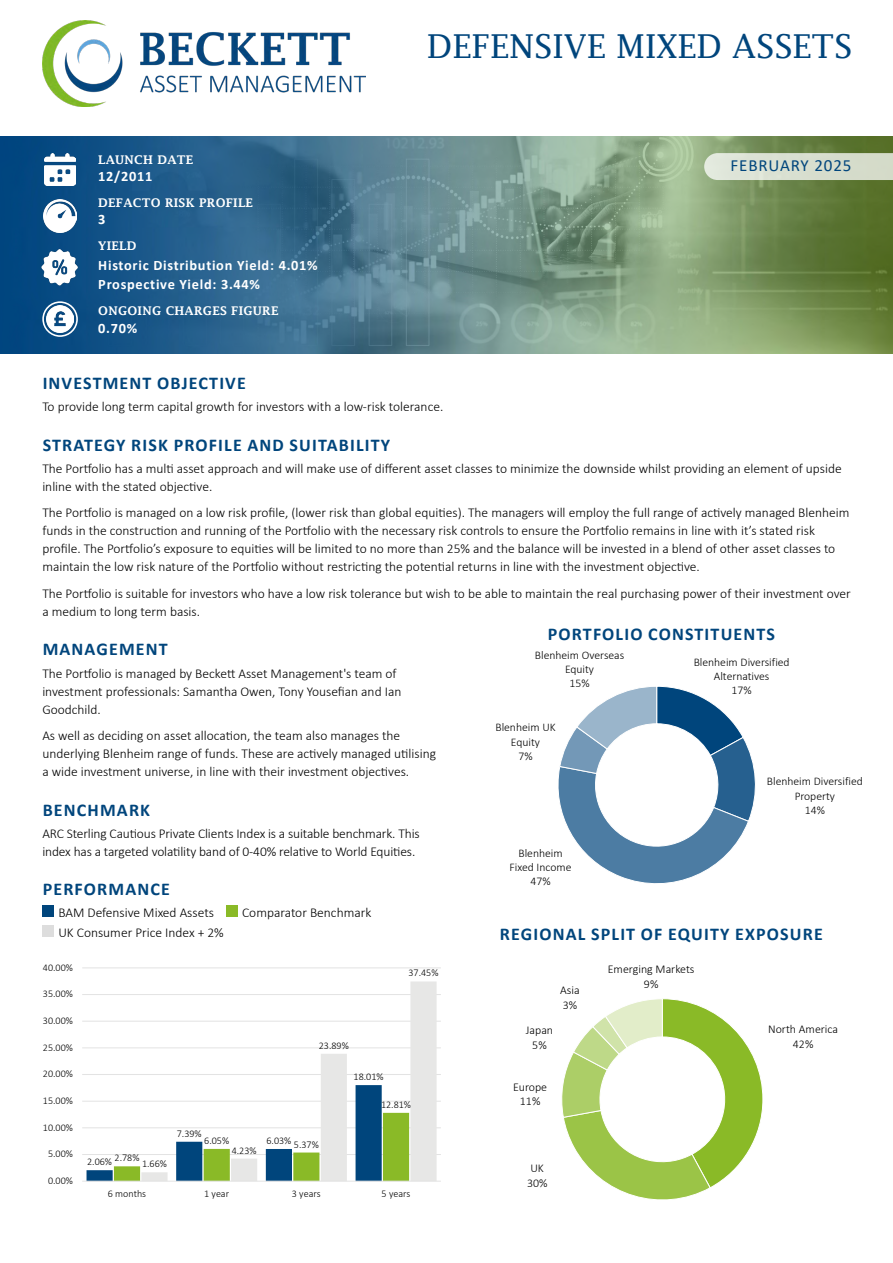
<style>
.page{position:relative;width:893px;height:1263px;background:#fff}
.page>*{position:absolute;margin:0;border:0;box-sizing:border-box;transform-origin:0 0}
.t1{font:33px "Lucida Fax";color:#00457c}
.t2{font:700 18px "Calibri";letter-spacing:.065em;color:#00457c}
.t3{font:17.1px "Calibri";letter-spacing:.05em;color:#00457c}
.t4{font:700 14.4px/19.2px "Calibri";letter-spacing:.05em;color:#fff}
.t5{font:300 13.5px/18px "Calibri";color:#000}
.t6{font:600 12px "Lucida Fax";letter-spacing:.02em;color:#fff}
.t7{font:300 11.85px/14.5px "Calibri";color:#000;text-align:center}
.t8{font:300 11.7px/14.2px "Calibri";color:#000;text-align:center}
.t9{font:300 10.2px "Calibri";color:#000}
</style>
<div class="page">
<img style="left:0;top:136px;width:893px;height:218px">
<svg style="left:704px;top:153px;width:189px;height:27px;background:#d7decf"></svg>
<img style="left:43px;top:21px;width:323px;height:86px">
<img style="left:45px;top:153px;width:30px;height:33px">
<img style="left:43px;top:200px;width:34px;height:33px">
<img style="left:39px;top:247px;width:42px;height:42px">
<img style="left:46px;top:306px;width:28px;height:27px">
<div style="left:42px;top:301px;width:36px;height:36px;border:2px solid #fff;border-radius:50%"></div>
<svg style="left:558px;top:686px;width:198px;height:198px"></svg>
<svg style="left:562px;top:998px;width:201px;height:202px"></svg>
<hr style="left:82px;top:1154px;width:359px;height:1px;background:#e3e3e3">
<hr style="left:82px;top:1127px;width:359px;height:1px;background:#e3e3e3">
<hr style="left:82px;top:1101px;width:359px;height:1px;background:#e3e3e3">
<hr style="left:82px;top:1074px;width:359px;height:1px;background:#e3e3e3">
<hr style="left:82px;top:1047px;width:359px;height:1px;background:#e3e3e3">
<hr style="left:82px;top:1021px;width:359px;height:1px;background:#e3e3e3">
<hr style="left:82px;top:994px;width:359px;height:1px;background:#e3e3e3">
<hr style="left:82px;top:968px;width:359px;height:1px;background:#e3e3e3">
<svg style="left:87px;top:1166px;width:54px;height:15px"></svg>
<svg style="left:141px;top:981px;width:296px;height:200px"></svg>
<hr style="left:82px;top:1181px;width:359px;height:1px;background:#e3e3e3">
<div style="left:43px;top:905px;width:11px;height:12px;background:#00457c"></div>
<div style="left:226px;top:905px;width:12px;height:12px;background:#8aba27"></div>
<div style="left:43px;top:925px;width:11px;height:12px;background:#ddd"></div>
<p class="t6" style="left:98px;top:153px;width:96px">LAUNCH DATE</p>
<p class="t4" style="left:98px;top:167px;width:56px">12/2011</p>
<p class="t6" style="left:98px;top:196px;width:156px">DEFACTO RISK PROFILE</p>
<p class="t4" style="left:98px;top:210px;width:9px">3</p>
<p class="t6" style="left:98px;top:239px;width:40px">YIELD</p>
<p class="t4" style="left:98px;top:255px;width:221px">Historic Distribution Yield: 4.01%<br>Prospective Yield: 3.44%</p>
<p class="t6" style="left:98px;top:304px;width:182px">ONGOING CHARGES FIGURE</p>
<p class="t4" style="left:98px;top:318px;width:41px">0.70%</p>
<h1 class="t1" style="left:427px;top:27px;width:427px">DEFENSIVE MIXED ASSETS</h1>
<p class="t3" style="left:730px;top:154px;width:122px">FEBRUARY 2025</p>
<h2 class="t2" style="left:43px;top:370px;width:205px">INVESTMENT OBJECTIVE</h2>
<p class="t5" style="left:42px;top:397px;width:403px">To provide long term capital growth for investors with a low-risk tolerance.</p>
<h2 class="t2" style="left:43px;top:432px;width:349px">STRATEGY RISK PROFILE AND SUITABILITY</h2>
<p class="t5" style="left:42px;top:459px;width:801px">The Portfolio has a multi asset approach and will make use of different asset classes to minimize the downside whilst providing an element of upside inline with the stated objective.</p>
<p class="t5" style="left:42px;top:504px;width:809px">The Portfolio is managed on a low risk profile, (lower risk than global equities). The managers will employ the full range of actively managed Blenheim funds in the construction and running of the Portfolio with the necessary risk controls to ensure the Portfolio remains in line with it’s stated risk profile. The Portfolio’s exposure to equities will be limited to no more than 25% and the balance will be invested in a blend of other asset classes to maintain the low risk nature of the Portfolio without restricting the potential returns in line with the investment objective.</p>
<p class="t5" style="left:42px;top:584px;width:810px">The Portfolio is suitable for investors who have a low risk tolerance but wish to be able to maintain the real purchasing power of their investment over a medium to long term basis.</p>
<h2 class="t2" style="left:43px;top:637px;width:127px">MANAGEMENT</h2>
<p class="t5" style="left:42px;top:664px;width:361px">The Portfolio is managed by Beckett Asset Management's team of investment professionals: Samantha Owen, Tony Yousefian and Ian<br>Goodchild.</p>
<p class="t5" style="left:42px;top:726px;width:395px">As well as deciding on asset allocation, the team also manages the underlying Blenheim range of funds. These are actively managed utilising a wide investment universe, in line with their investment objectives.</p>
<h2 class="t2" style="left:43px;top:797px;width:109px">BENCHMARK</h2>
<p class="t5" style="left:42px;top:824px;width:379px">ARC Sterling Cautious Private Clients Index is a suitable benchmark. This index has a targeted volatility band of 0-40% relative to World Equities.</p>
<h2 class="t2" style="left:43px;top:877px;width:129px">PERFORMANCE</h2>
<h2 class="t2" style="left:548px;top:621px;width:229px">PORTFOLIO CONSTITUENTS</h2>
<p class="t8" style="left:535px;top:648px;width:91px">Blenheim Overseas<br>Equity<br>15%</p>
<p class="t8" style="left:694px;top:655px;width:97px">Blenheim Diversified<br>Alternatives<br>17%</p>
<p class="t8" style="left:495px;top:720px;width:62px">Blenheim UK<br>Equity<br>7%</p>
<p class="t8" style="left:767px;top:774px;width:97px">Blenheim Diversified<br>Property<br>14%</p>
<p class="t8" style="left:510px;top:846px;width:63px">Blenheim<br>Fixed Income<br>47%</p>
<p class="t5" style="left:58px;top:903px;width:157px">BAM Defensive Mixed Assets</p>
<p class="t5" style="left:242px;top:903px;width:131px">Comparator Benchmark</p>
<p class="t5" style="left:58px;top:923px;width:167px">UK Consumer Price Index + 2%</p>
<p class="t9" style="left:43px;top:961px;width:31px">40.00%</p>
<p class="t9" style="left:43px;top:988px;width:31px">35.00%</p>
<p class="t9" style="left:43px;top:1014px;width:31px">30.00%</p>
<p class="t9" style="left:43px;top:1041px;width:31px">25.00%</p>
<p class="t9" style="left:43px;top:1068px;width:31px">20.00%</p>
<p class="t9" style="left:319px;top:1039px;width:32px">23.89%</p>
<p class="t9" style="left:354px;top:1070px;width:32px">18.01%</p>
<p class="t9" style="left:408px;top:967px;width:32px">37.45%</p>
<p class="t9" style="left:43px;top:1094px;width:31px">15.00%</p>
<p class="t9" style="left:381px;top:1098px;width:32px">12.81%</p>
<p class="t9" style="left:43px;top:1121px;width:31px">10.00%</p>
<p class="t9" style="left:48px;top:1148px;width:26px">5.00%</p>
<p class="t9" style="left:115px;top:1151px;width:26px">2.78%</p>
<p class="t9" style="left:87px;top:1155px;width:26px">2.06%</p>
<p class="t9" style="left:142px;top:1157px;width:26px">1.66%</p>
<p class="t9" style="left:177px;top:1127px;width:26px">7.39%</p>
<p class="t9" style="left:204px;top:1134px;width:26px">6.05%</p>
<p class="t9" style="left:232px;top:1144px;width:26px">4.23%</p>
<p class="t9" style="left:266px;top:1134px;width:26px">6.03%</p>
<p class="t9" style="left:294px;top:1138px;width:26px">5.37%</p>
<p class="t9" style="left:48px;top:1174px;width:26px">0.00%</p>
<p class="t9" style="left:108px;top:1188px;width:40px">6 months</p>
<p class="t9" style="left:204px;top:1188px;width:26px">1 year</p>
<p class="t9" style="left:292px;top:1188px;width:30px">3 years</p>
<p class="t9" style="left:382px;top:1188px;width:30px">5 years</p>
<h2 class="t2" style="left:500px;top:921px;width:324px">REGIONAL SPLIT OF EQUITY EXPOSURE</h2>
<p class="t7" style="left:526px;top:1023px;width:29px">Japan<br>5%</p>
<p class="t7" style="left:560px;top:983px;width:21px;text-align:left">Asia<br>3%</p>
<p class="t7" style="left:513px;top:1079px;width:36px">Europe<br>11%</p>
<p class="t7" style="left:527px;top:1161px;width:22px;text-align:left">UK<br>30%</p>
<p class="t7" style="left:608px;top:962px;width:88px">Emerging Markets<br>9%</p>
<p class="t7" style="left:768px;top:1022px;width:71px">North America<br>42%</p>
</div>
